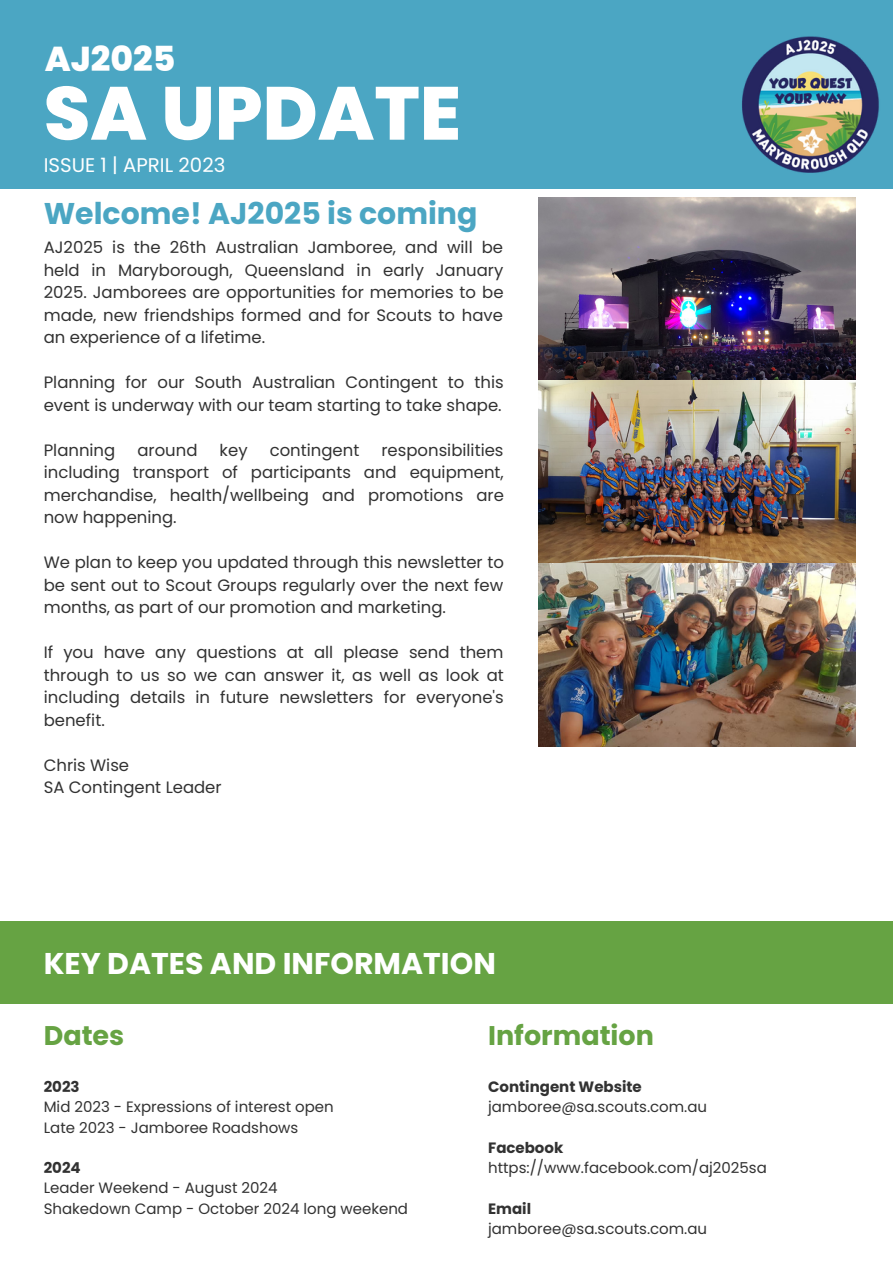
<style>
.page{position:relative;width:893px;height:1264px;background:#fff}
.page>*{position:absolute;margin:0;border:0;box-sizing:border-box;transform-origin:0 0}
.t1{font:800 75px "Poppins";color:#fff}
.t2{font:800 34.5px "Poppins";color:#fff}
.t3{font:700 30px "Poppins";color:#4ba6c3}
.t4{font:700 30px "Poppins";color:#fff}
.t5{font:700 27px "Poppins";color:#66a343}
.t6{font:19.8px "Poppins";color:#fff}
.t7{font:16.5px/22.5px "Poppins";color:#323232;text-align:justify}
.t8{font:15px/20.2px "Poppins";color:#323232}
.t9{font:700 15px "Poppins";color:#323232}
</style>
<div class="page">
<img style="left:538px;top:197px;width:317px;height:550px">
<div style="left:0;top:921px;width:892px;height:82px;background:#66a343"></div>
<div style="left:0;top:0;width:892px;height:188px;background:#4ba6c3"></div>
<img style="left:742px;top:36px;width:137px;height:137px">
<h2 class="t2" style="left:90px;top:17px;width:132px">AJ2025</h2>
<h1 class="t1" style="left:89px;top:43px;width:418px">SA UPDATE</h1>
<h2 class="t2" style="left:45px;top:35px;width:132px">AJ2025</h2>
<h1 class="t1" style="left:44px;top:61px;width:418px">SA UPDATE</h1>
<p class="t6" style="left:44px;top:151px;width:183px">ISSUE 1 | APRIL 2023</p>
<h3 class="t3" style="left:44px;top:193px;width:435px">Welcome! AJ2025 is coming</h3>
<p class="t7" style="left:44px;top:236px;width:461px">AJ2025 is the 26th Australian Jamboree, and will be held in Maryborough, Queensland in early January 2025. Jamborees are opportunities for memories to be made, new friendships formed and for Scouts to have an experience of a lifetime.</p>
<p class="t7" style="left:44px;top:371px;width:461px">Planning for our South Australian Contingent to this event is underway with our team starting to take shape.</p>
<p class="t7" style="left:44px;top:438px;width:73px">Planning</p>
<p class="t7" style="left:137px;top:438px;width:62px">around</p>
<p class="t7" style="left:220px;top:438px;width:29px">key</p>
<p class="t7" style="left:270px;top:438px;width:91px">contingent</p>
<p class="t7" style="left:44px;top:438px;width:461px;text-indent:338px">responsibilities including transport of participants and equipment, merchandise, health/wellbeing and promotions are now happening.</p>
<p class="t7" style="left:44px;top:551px;width:461px">We plan to keep you updated through this newsletter to be sent out to Scout Groups regularly over the next few months, as part of our promotion and marketing.</p>
<p class="t7" style="left:44px;top:641px;width:461px">If you have any questions at all please send them through to us so we can answer it, as well as look at including details in future newsletters for everyone's benefit.</p>
<p class="t7" style="left:44px;top:753px;width:179px">Chris Wise<br>SA Contingent Leader</p>
<h3 class="t4" style="left:44px;top:942px;width:453px">KEY DATES AND INFORMATION</h3>
<h3 class="t5" style="left:44px;top:1016px;width:82px">Dates</h3>
<p class="t9" style="left:44px;top:1076px;width:37px">2023</p>
<p class="t8" style="left:44px;top:1096px;width:291px">Mid 2023 - Expressions of interest open<br>Late 2023 - Jamboree Roadshows</p>
<p class="t9" style="left:44px;top:1157px;width:39px">2024</p>
<p class="t8" style="left:44px;top:1177px;width:366px">Leader Weekend - August 2024<br>Shakedown Camp - October 2024 long weekend</p>
<h3 class="t5" style="left:488px;top:1016px;width:167px">Information</h3>
<p class="t9" style="left:488px;top:1076px;width:155px">Contingent Website</p>
<p class="t8" style="left:488px;top:1096px;width:220px">jamboree@sa.scouts.com.au</p>
<p class="t9" style="left:488px;top:1136px;width:77px">Facebook</p>
<p class="t8" style="left:488px;top:1157px;width:280px">https://www.facebook.com/aj2025sa</p>
<p class="t9" style="left:488px;top:1197px;width:44px">Email</p>
<p class="t8" style="left:488px;top:1218px;width:220px">jamboree@sa.scouts.com.au</p>
</div>
